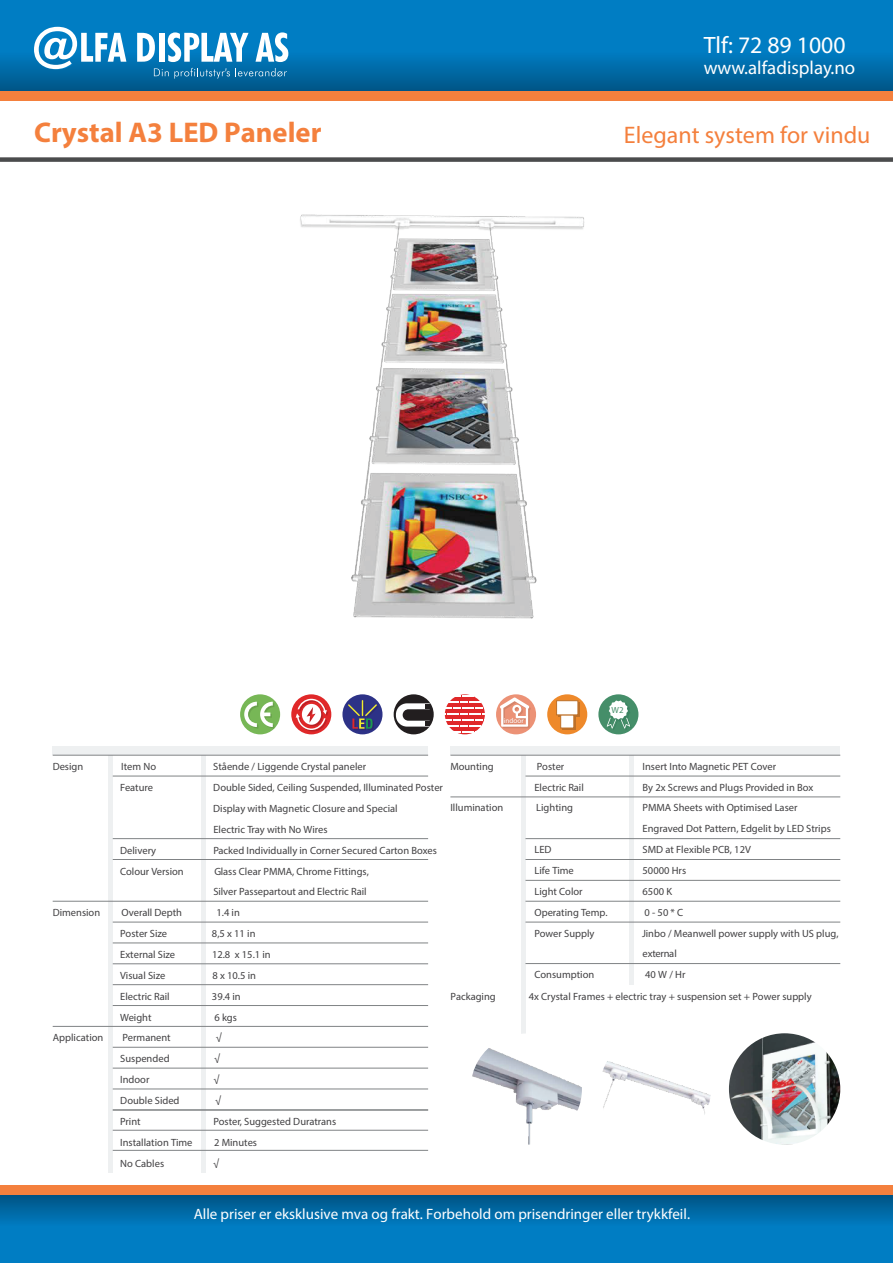
<style>
.page{position:relative;width:893px;height:1263px;background:#fff}
.page>*{position:absolute;margin:0;border:0;box-sizing:border-box;transform-origin:0 0}
.t1{font:700 28.5px "Myriad Pro";color:#f4803d}
.t2{font:24px "Myriad Pro";color:#f4803d}
.t3{font:23.7px "Myriad Pro";color:#fff}
.t4{font:18.9px "Myriad Pro";color:#fff}
.t5{font:15px "Myriad Pro";color:#fff}
.t6{font:10.5px/20.9px "Myriad Pro";color:#414042}
.t7{font:8.85px "Myriad Pro";color:#458e69}
.t8{font:8.85px "Myriad Pro";color:#3a8361}
.t9{font:7.2px "Myriad Pro";color:#fff}
</style>
<div class="page">
<div style="left:0;top:157px;width:893px;height:5px;background:#4b4c4d"></div>
<svg style="left:0;top:0;width:893px;height:92px;background:#0373b3"></svg>
<svg style="left:34px;top:27px;width:92px;height:43px"></svg>
<svg style="left:137px;top:33px;width:18px;height:29px"></svg>
<div style="left:159px;top:33px;width:5px;height:29px;background:#fff"></div>
<svg style="left:168px;top:32px;width:81px;height:30px"></svg>
<svg style="left:256px;top:32px;width:32px;height:30px"></svg>
<svg style="left:154px;top:68px;width:133px;height:11px"></svg>
<div style="left:0;top:92px;width:893px;height:9px;background:#f4803d"></div>
<svg style="left:0;top:1195px;width:893px;height:68px;background:#0073b3"></svg>
<div style="left:0;top:1185px;width:893px;height:9px;background:#f4803d"></div>
<div style="left:53px;top:747px;width:375px;height:8px;background:#eef0f1"></div>
<div style="left:108px;top:755px;width:5px;height:418px;background:#eef0f1"></div>
<div style="left:201px;top:755px;width:5px;height:418px;background:#eef0f1"></div>
<hr style="left:53px;top:755px;width:375px;height:1px;background:#808385">
<hr style="left:113px;top:776px;width:315px;height:1px;background:#808385">
<hr style="left:113px;top:838px;width:315px;height:1px;background:#808385">
<hr style="left:113px;top:859px;width:315px;height:1px;background:#808385">
<hr style="left:53px;top:901px;width:375px;height:1px;background:#808385">
<hr style="left:113px;top:922px;width:315px;height:1px;background:#808385">
<hr style="left:113px;top:943px;width:315px;height:1px;background:#808385">
<hr style="left:113px;top:963px;width:315px;height:1px;background:#808385">
<hr style="left:113px;top:984px;width:315px;height:1px;background:#808385">
<hr style="left:113px;top:1005px;width:315px;height:1px;background:#808385">
<hr style="left:53px;top:1026px;width:375px;height:1px;background:#808385">
<hr style="left:113px;top:1047px;width:315px;height:1px;background:#808385">
<hr style="left:113px;top:1068px;width:315px;height:1px;background:#808385">
<hr style="left:113px;top:1089px;width:315px;height:1px;background:#808385">
<hr style="left:113px;top:1109px;width:315px;height:1px;background:#808385">
<hr style="left:113px;top:1110px;width:315px;height:1px;background:#808385">
<hr style="left:113px;top:1130px;width:315px;height:1px;background:#808385">
<hr style="left:113px;top:1150px;width:315px;height:1px;background:#808385">
<div style="left:450px;top:747px;width:390px;height:8px;background:#eef0f1"></div>
<hr style="left:521px;top:755px;width:4px;height:282px;background:#eef0f1">
<div style="left:629px;top:755px;width:5px;height:229px;background:#eef0f1"></div>
<hr style="left:450px;top:755px;width:390px;height:1px;background:#808385">
<hr style="left:525px;top:776px;width:315px;height:1px;background:#808385">
<hr style="left:450px;top:797px;width:390px;height:1px;background:#808385">
<hr style="left:525px;top:838px;width:315px;height:1px;background:#808385">
<hr style="left:525px;top:859px;width:315px;height:1px;background:#808385">
<hr style="left:525px;top:880px;width:315px;height:1px;background:#808385">
<hr style="left:525px;top:901px;width:315px;height:1px;background:#808385">
<hr style="left:525px;top:922px;width:315px;height:1px;background:#808385">
<hr style="left:525px;top:963px;width:315px;height:1px;background:#808385">
<svg style="left:445px;top:694px;width:40px;height:40px"></svg>
<div style="left:547px;top:694px;width:40px;height:40px;background:#ee892a;border-radius:50%"></div>
<div style="left:562px;top:716px;width:13px;height:13px;background:#be7028"></div>
<div style="left:558px;top:702px;width:21px;height:14px;background:#be7028"></div>
<div style="left:560px;top:714px;width:14px;height:14px;background:#fff;border:1px solid #be7028"></div>
<div style="left:556px;top:700px;width:22px;height:15px;background:#fff;border:1px solid #be7028"></div>
<svg style="left:394px;top:694px;width:40px;height:40px"></svg>
<svg style="left:396px;top:695px;width:89px;height:38px"></svg>
<div style="left:240px;top:694px;width:40px;height:40px;background:#77b756;border-radius:50%"></div>
<svg style="left:244px;top:702px;width:30px;height:26px"></svg>
<svg style="left:291px;top:694px;width:40px;height:40px"></svg>
<svg style="left:296px;top:699px;width:32px;height:32px"></svg>
<div style="left:598px;top:694px;width:40px;height:40px;background:#458e69;border-radius:50%"></div>
<svg style="left:607px;top:699px;width:25px;height:36px"></svg>
<div style="left:496px;top:694px;width:40px;height:40px;background:#ec9276;border-radius:50%"></div>
<svg style="left:500px;top:697px;width:31px;height:31px"></svg>
<div style="left:342px;top:694px;width:40px;height:40px;background:#2d3287;border-radius:50%"></div>
<svg style="left:348px;top:700px;width:30px;height:30px"></svg>
<img style="left:300px;top:214px;width:285px;height:405px">
<img style="left:602px;top:1061px;width:109px;height:54px">
<div style="left:471px;top:1033px;width:111px;height:112px;background:#fff;border-radius:50%"></div>
<img style="left:472px;top:1048px;width:110px;height:97px">
<img style="left:729px;top:1033px;width:111px;height:112px;border-radius:56px">
<h3 class="t3" style="left:704px;top:30px;width:143px">Tlf: 72 89 1000</h3>
<h3 class="t4" style="left:704px;top:56px;width:153px">www.alfadisplay.no</h3>
<h1 class="t1" style="left:34px;top:114px;width:289px">Crystal A3 LED Paneler</h1>
<h2 class="t2" style="left:624px;top:120px;width:248px">Elegant system for vindu</h2>
<p class="t9" style="left:504px;top:716px;width:21px">indoor</p>
<p class="t7" style="left:612px;top:704px;width:14px">W2</p>
<p class="t8" style="left:613px;top:706px;width:14px">W2</p>
<p class="t6" style="left:53px;top:756px;width:32px">Design</p>
<p class="t6" style="left:121px;top:756px;width:36px">Item No</p>
<p class="t6" style="left:213px;top:756px;width:154px">Stående / Liggende Crystal paneler</p>
<p class="t6" style="left:120px;top:777px;width:34px">Feature</p>
<p class="t6" style="left:213px;top:777px;width:231px">Double Sided, Ceiling Suspended, Illuminated Poster<br>Display with Magnetic Closure and Special<br>Electric Tray with No Wires</p>
<p class="t6" style="left:120px;top:840px;width:37px">Delivery</p>
<p class="t6" style="left:213px;top:840px;width:225px">Packed Individually in Corner Secured Carton Boxes</p>
<p class="t6" style="left:120px;top:860px;width:65px">Colour Version</p>
<p class="t6" style="left:213px;top:860px;width:157px">Glass Clear PMMA, Chrome Fittings,<br>Silver Passepartout and Electric Rail</p>
<p class="t6" style="left:53px;top:902px;width:49px">Dimension</p>
<p class="t6" style="left:122px;top:902px;width:62px">Overall Depth</p>
<p class="t6" style="left:216px;top:902px;width:25px">1.4 in</p>
<p class="t6" style="left:120px;top:923px;width:48px">Poster Size</p>
<p class="t6" style="left:212px;top:923px;width:45px">8,5 x 11 in</p>
<p class="t6" style="left:120px;top:944px;width:56px">External Size</p>
<p class="t6" style="left:212px;top:944px;width:60px">12.8 x 15.1 in</p>
<p class="t6" style="left:120px;top:965px;width:47px">Visual Size</p>
<p class="t6" style="left:212px;top:965px;width:45px">8 x 10.5 in</p>
<p class="t6" style="left:120px;top:986px;width:51px">Electric Rail</p>
<p class="t6" style="left:212px;top:986px;width:30px">39.4 in</p>
<p class="t6" style="left:120px;top:1006px;width:33px">Weight</p>
<p class="t6" style="left:214px;top:1006px;width:24px">6 kgs</p>
<p class="t6" style="left:53px;top:1027px;width:52px">Application</p>
<p class="t6" style="left:123px;top:1027px;width:50px">Permanent</p>
<p class="t6" style="left:216px;top:1027px;width:7px">√</p>
<p class="t6" style="left:120px;top:1048px;width:51px">Suspended</p>
<p class="t6" style="left:214px;top:1048px;width:7px">√</p>
<p class="t6" style="left:120px;top:1069px;width:31px">Indoor</p>
<p class="t6" style="left:213px;top:1069px;width:7px">√</p>
<p class="t6" style="left:120px;top:1090px;width:61px">Double Sided</p>
<p class="t6" style="left:215px;top:1090px;width:7px">√</p>
<p class="t6" style="left:120px;top:1111px;width:22px">Print</p>
<p class="t6" style="left:213px;top:1111px;width:124px">Poster, Suggested Duratrans</p>
<p class="t6" style="left:120px;top:1132px;width:74px">Installation Time</p>
<p class="t6" style="left:214px;top:1132px;width:45px">2 Minutes</p>
<p class="t6" style="left:120px;top:1152px;width:46px">No Cables</p>
<p class="t6" style="left:213px;top:1152px;width:7px">√</p>
<p class="t6" style="left:450px;top:756px;width:45px">Mounting</p>
<p class="t6" style="left:537px;top:756px;width:29px">Poster</p>
<p class="t6" style="left:643px;top:756px;width:135px">Insert Into Magnetic PET Cover</p>
<p class="t6" style="left:534px;top:776px;width:51px">Electric Rail</p>
<p class="t6" style="left:643px;top:776px;width:172px">By 2x Screws and Plugs Provided in Box</p>
<p class="t6" style="left:450px;top:797px;width:54px">Illumination</p>
<p class="t6" style="left:536px;top:797px;width:38px">Lighting</p>
<p class="t6" style="left:643px;top:797px;width:190px">PMMA Sheets with Optimised Laser<br>Engraved Dot Pattern, Edgelit by LED Strips</p>
<p class="t6" style="left:534px;top:839px;width:19px">LED</p>
<p class="t6" style="left:643px;top:839px;width:110px">SMD at Flexible PCB, 12V</p>
<p class="t6" style="left:534px;top:860px;width:41px">Life Time</p>
<p class="t6" style="left:643px;top:860px;width:45px">50000 Hrs</p>
<p class="t6" style="left:534px;top:881px;width:50px">Light Color</p>
<p class="t6" style="left:643px;top:881px;width:31px">6500 K</p>
<p class="t6" style="left:534px;top:901px;width:75px">Operating Temp.</p>
<p class="t6" style="left:645px;top:901px;width:40px">0 - 50 * C</p>
<p class="t6" style="left:534px;top:922px;width:62px">Power Supply</p>
<p class="t6" style="left:642px;top:922px;width:198px">Jinbo / Meanwell power supply with US plug, external</p>
<p class="t6" style="left:534px;top:964px;width:61px">Consumption</p>
<p class="t6" style="left:645px;top:964px;width:42px">40 W / Hr</p>
<p class="t6" style="left:450px;top:986px;width:47px">Packaging</p>
<p class="t6" style="left:529px;top:986px;width:284px">4x Crystal Frames + electric tray + suspension set + Power supply</p>
<h3 class="t5" style="left:194px;top:1204px;width:498px">Alle priser er eksklusive mva og frakt. Forbehold om prisendringer eller trykkfeil.</h3>
</div>
